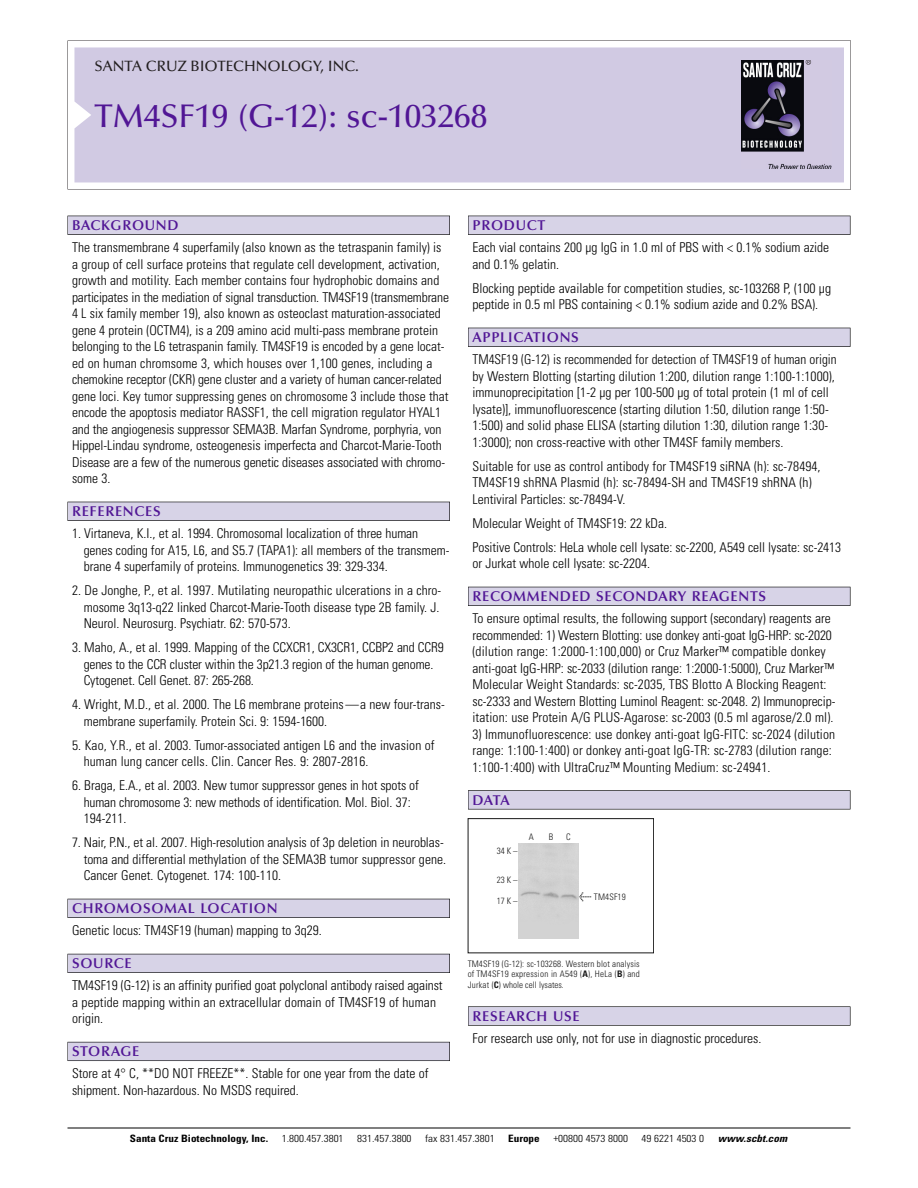
<style>
.page{position:relative;width:918px;height:1188px;background:#fff}
.page>*{position:absolute;margin:0;border:0;box-sizing:border-box;transform-origin:0 0}
.t1{font:500 33px "Optima";color:#511695}
.t2{font:500 15px "Optima";color:#231f20}
.t3{font:600 14.25px "Optima";letter-spacing:.05em;color:#511695}
.t4{font:300 condensed 13.5px/16.5px "Univers";color:#000}
.t5{font:300 condensed 10.2px "Univers";color:#000;scale:1.1 1}
.t6{font:700 condensed 10.2px "Univers";color:#000;scale:1.1 1}
.t7{font:italic 700 condensed 10.2px "Univers";letter-spacing:.005em;color:#000;scale:1.1 1}
.t8{font:9px/10.5px "Univers Condensed Light+MDQEBI";letter-spacing:.025em;color:#191919;text-align:justify}
.s1{font-family:"Meta Plus Book Roman+TCOYTX";font-size:10.5px}
.s2{font-family:"Univers Condensed Bold+TASNDO"}
</style>
<div class="page">
<svg style="left:68px;top:40px;width:783px;height:149px"></svg>
<div style="left:74px;top:47px;width:770px;height:135px;background:#d1cae3"></div>
<img style="left:741px;top:60px;width:90px;height:108px">
<div style="left:68px;top:216px;width:382px;height:19px;background:#525155"></div>
<div style="left:68px;top:216px;width:381px;height:18px;background:#d7d3e7"></div>
<div style="left:68px;top:502px;width:382px;height:19px;background:#515055"></div>
<div style="left:68px;top:502px;width:381px;height:18px;background:#d7d3e7"></div>
<div style="left:68px;top:899px;width:382px;height:19px;background:#525158"></div>
<div style="left:68px;top:899px;width:381px;height:18px;background:#d7d3e7"></div>
<div style="left:68px;top:954px;width:382px;height:19px;background:#54535a"></div>
<div style="left:68px;top:954px;width:381px;height:18px;background:#d7d3e7"></div>
<div style="left:68px;top:1042px;width:382px;height:19px;background:#5b5a62"></div>
<div style="left:68px;top:1042px;width:381px;height:18px;background:#d7d3e7"></div>
<div style="left:468px;top:216px;width:382px;height:19px;background:#525155"></div>
<div style="left:468px;top:216px;width:382px;height:18px;background:#d7d3e7"></div>
<div style="left:468px;top:328px;width:382px;height:19px;background:#515055"></div>
<div style="left:468px;top:328px;width:382px;height:18px;background:#d7d3e7"></div>
<div style="left:468px;top:587px;width:382px;height:19px;background:#525158"></div>
<div style="left:468px;top:587px;width:382px;height:18px;background:#d7d3e7"></div>
<div style="left:468px;top:790px;width:382px;height:19px;background:#575759"></div>
<div style="left:468px;top:791px;width:382px;height:18px;background:#d7d3e7"></div>
<div style="left:468px;top:1006px;width:382px;height:20px;background:#666"></div>
<div style="left:468px;top:1007px;width:382px;height:18px;background:#d7d3e7"></div>
<hr style="left:68px;top:1128px;width:782px;height:1px;background:#000">
<div style="left:468px;top:818px;width:186px;height:135px;border:1px solid #191919"></div>
<div style="left:519px;top:843px;width:59px;height:96px;background:#d2d2d2"></div>
<p class="t2" style="left:94px;top:61px;width:266px">SANTA CRUZ BIOTECHNOLOGY, INC.</p>
<h1 class="t1" style="left:94px;top:103px;width:394px">TM4SF19 (G-12): sc-103268</h1>
<p class="t3" style="left:72px;top:219px;width:108px">BACKGROUND</p>
<p class="t4" style="left:72px;top:240px;width:379px">The transmembrane 4 superfamily (also known as the tetraspanin family) is a group of cell surface proteins that regulate cell development, activation, growth and motility. Each member contains four hydrophobic domains and participates in the mediation of signal transduction. TM4SF19 (transmembrane 4 L six family member 19), also known as osteoclast maturation-associated gene 4 protein (OCTM4), is a 209 amino acid multi-pass membrane protein belonging to the L6 tetraspanin family. TM4SF19 is encoded by a gene locat&shy;ed on human chromsome 3, which houses over 1,100 genes, including a chemokine receptor (CKR) gene cluster and a variety of human cancer-related gene loci. Key tumor suppressing genes on chromosome 3 include those that encode the apoptosis mediator RASSF1, the cell migration regulator HYAL1 and the angiogenesis suppressor SEMA3B. Marfan Syndrome, porphyria, von Hippel-Lindau syndrome, osteogenesis imperfecta and Charcot-Marie-Tooth Disease are a few of the numerous genetic diseases associated with chromo&shy;some 3.</p>
<p class="t3" style="left:72px;top:506px;width:90px">REFERENCES</p>
<p class="t4" style="left:84px;top:526px;width:367px;text-indent:-12px">1. Virtaneva, K.I., et al. 1994. Chromosomal localization of three human genes coding for A15, L6, and S5.7 (TAPA1): all members of the transmem&shy;brane 4 superfamily of proteins. Immunogenetics 39: 329-334.</p>
<p class="t4" style="left:84px;top:583px;width:359px;text-indent:-12px">2. De Jonghe, P., et al. 1997. Mutilating neuropathic ulcerations in a chro&shy;mosome 3q13-q22 linked Charcot-Marie-Tooth disease type 2B family. J.<br>Neurol. Neurosurg. Psychiatr. 62: 570-573.</p>
<p class="t4" style="left:84px;top:640px;width:361px;text-indent:-12px">3. Maho, A., et al. 1999. Mapping of the CCXCR1, CX3CR1, CCBP2 and CCR9 genes to the CCR cluster within the 3p21.3 region of the human genome.<br>Cytogenet. Cell Genet. 87: 265-268.</p>
<p class="t4" style="left:84px;top:697px;width:363px;text-indent:-12px">4. Wright, M.D., et al. 2000. The L6 membrane proteins—a new four-trans&shy;membrane superfamily. Protein Sci. 9: 1594-1600.</p>
<p class="t4" style="left:84px;top:738px;width:353px;text-indent:-12px">5. Kao, Y.R., et al. 2003. Tumor-associated antigen L6 and the invasion of human lung cancer cells. Clin. Cancer Res. 9: 2807-2816.</p>
<p class="t4" style="left:84px;top:778px;width:337px;text-indent:-12px">6. Braga, E.A., et al. 2003. New tumor suppressor genes in hot spots of human chromosome 3: new methods of identification. Mol. Biol. 37:<br>194-211.</p>
<p class="t4" style="left:84px;top:835px;width:364px;text-indent:-12px">7. Nair, P.N., et al. 2007. High-resolution analysis of 3p deletion in neuroblas&shy;toma and differential methylation of the SEMA3B tumor suppressor gene.<br>Cancer Genet. Cytogenet. 174: 100-110.</p>
<p class="t3" style="left:72px;top:903px;width:207px">CHROMOSOMAL LOCATION</p>
<p class="t4" style="left:72px;top:923px;width:251px">Genetic locus: TM4SF19 (human) mapping to 3q29.</p>
<p class="t3" style="left:72px;top:958px;width:61px">SOURCE</p>
<p class="t4" style="left:72px;top:978px;width:372px">TM4SF19 (G-12) is an affinity purified goat polyclonal antibody raised against a peptide mapping within an extracellular domain of TM4SF19 of human origin.</p>
<p class="t3" style="left:72px;top:1046px;width:69px">STORAGE</p>
<p class="t4" style="left:72px;top:1066px;width:358px">Store at 4° C, **DO NOT FREEZE**. Stable for one year from the date of shipment. Non-hazardous. No MSDS required.</p>
<p class="t3" style="left:473px;top:219px;width:74px">PRODUCT</p>
<p class="t4" style="left:473px;top:240px;width:358px">Each vial contains 200 µg IgG in 1.0 ml of PBS with &lt; 0.1% sodium azide and 0.1% gelatin.</p>
<p class="t4" style="left:473px;top:281px;width:360px">Blocking peptide available for competition studies, sc-103268 P, (100 µg peptide in 0.5 ml PBS containing &lt; 0.1% sodium azide and 0.2% BSA).</p>
<p class="t3" style="left:473px;top:332px;width:108px">APPLICATIONS</p>
<p class="t4" style="left:473px;top:352px;width:366px">TM4SF19 (G-12) is recommended for detection of TM4SF19 of human origin by Western Blotting (starting dilution 1:200, dilution range 1:100-1:1000), immunoprecipitation [1-2 µg per 100-500 µg of total protein (1 ml of cell lysate)], immunofluorescence (starting dilution 1:50, dilution range 1:50- 1:500) and solid phase ELISA (starting dilution 1:30, dilution range 1:30- 1:3000); non cross-reactive with other TM4SF family members.</p>
<p class="t4" style="left:473px;top:459px;width:349px">Suitable for use as control antibody for TM4SF19 siRNA (h): sc-78494,<br>TM4SF19 shRNA Plasmid (h): sc-78494-SH and TM4SF19 shRNA (h)<br>Lentiviral Particles: sc-78494-V.</p>
<p class="t4" style="left:473px;top:512px;width:370px;line-height:24px">Molecular Weight of TM4SF19: 22 kDa.<br>Positive Controls: HeLa whole cell lysate: sc-2200, A549 cell lysate: sc-2413</p>
<p class="t4" style="left:473px;top:556px;width:179px">or Jurkat whole cell lysate: sc-2204.</p>
<p class="t3" style="left:473px;top:591px;width:295px">RECOMMENDED SECONDARY REAGENTS</p>
<p class="t4" style="left:473px;top:611px;width:364px">To ensure optimal results, the following support (secondary) reagents are recommended: 1) Western Blotting: use donkey anti-goat IgG-HRP: sc-2020 (dilution range: 1:2000-1:100,000) or Cruz Marker™ compatible donkey anti-goat IgG-HRP: sc-2033 (dilution range: 1:2000-1:5000), Cruz Marker™ Molecular Weight Standards: sc-2035, TBS Blotto A Blocking Reagent: sc-2333 and Western Blotting Luminol Reagent: sc-2048. 2) Immunoprecip&shy;itation: use Protein A/G PLUS-Agarose: sc-2003 (0.5 ml agarose/2.0 ml).</p>
<p class="t4" style="left:473px;top:727px;width:364px">3) Immunofluorescence: use donkey anti-goat IgG-FITC: sc-2024 (dilution range: 1:100-1:400) or donkey anti-goat IgG-TR: sc-2783 (dilution range:<br>1:100-1:400) with UltraCruz™ Mounting Medium: sc-24941.</p>
<p class="t3" style="left:473px;top:794px;width:39px">DATA</p>
<p class="t8" style="left:497px;top:847px;width:22px">34K–</p>
<p class="t8" style="left:497px;top:876px;width:22px">23K–</p>
<p class="t8" style="left:497px;top:896px;width:22px">17K–</p>
<p class="t8" style="left:529px;top:833px;width:7px">A</p>
<p class="t8" style="left:549px;top:833px;width:6px">B</p>
<p class="t8" style="left:566px;top:833px;width:6px">C</p>
<p class="t8" style="left:579px;top:892px;width:48px"><span class="s1">&lt;</span> TM4SF19</p>
<p class="t8" style="left:468px;top:959px;width:174px">TM4SF19 (G-12): sc-103268. Western blot analysis of TM4SF19 expression in A549 (<span class="s2">A</span>), HeLa (<span class="s2">B</span>) and Jurkat (<span class="s2">C</span>) whole cell lysates.</p>
<p class="t3" style="left:473px;top:1010px;width:109px">RESEARCH USE</p>
<p class="t4" style="left:473px;top:1031px;width:290px">For research use only, not for use in diagnostic procedures.</p>
<p class="t6" style="left:130px;top:1135px;width:127px">Santa Cruz Biotechnology, Inc.</p>
<p class="t5" style="left:282px;top:1135px;width:58px">1.800.457.3801</p>
<p class="t5" style="left:357px;top:1135px;width:51px">831.457.3800</p>
<p class="t5" style="left:425px;top:1135px;width:65px">fax 831.457.3801</p>
<p class="t6" style="left:508px;top:1135px;width:30px">Europe</p>
<p class="t5" style="left:553px;top:1135px;width:69px">+00800 4573 8000</p>
<p class="t5" style="left:642px;top:1135px;width:58px">49 6221 4503 0</p>
<p class="t7" style="left:718px;top:1135px;width:64px">www.scbt.com</p>
</div>
